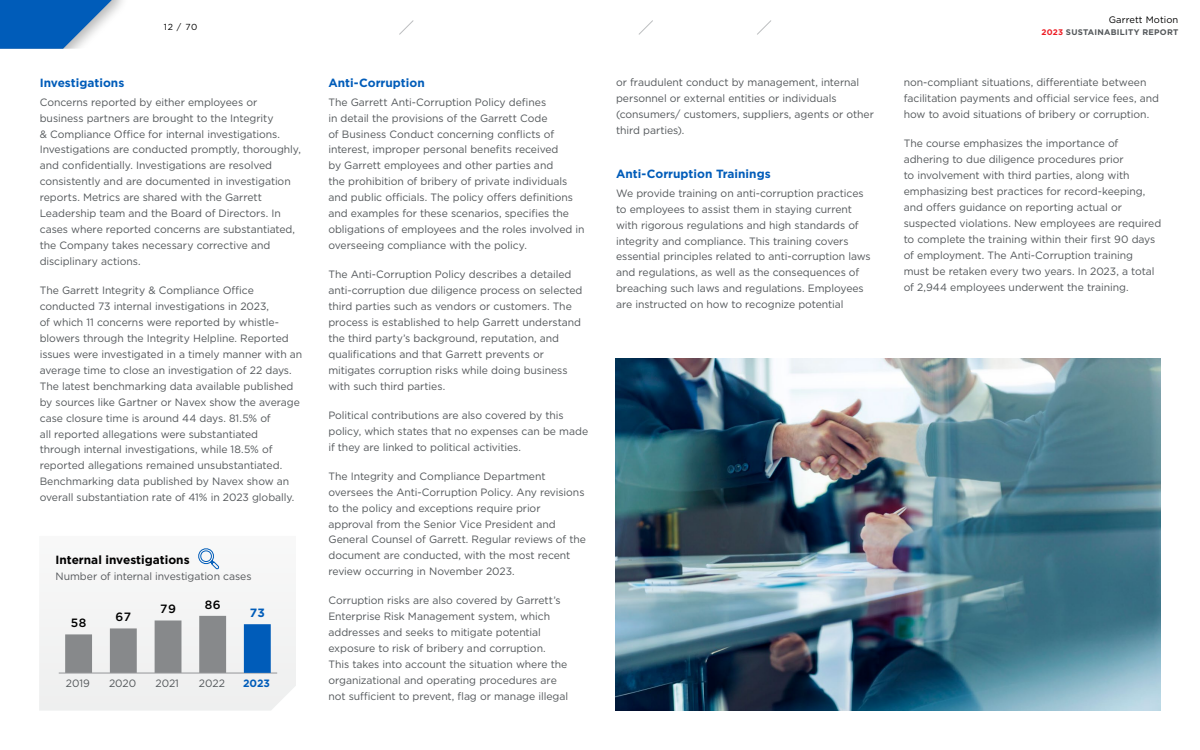
<style>
.page{position:relative;width:1200px;height:750px;background:#fff}
.page>*{position:absolute;margin:0;border:0;box-sizing:border-box;transform-origin:0 0}
.t1{font:500 12px "Gotham";letter-spacing:.045em;color:#000}
.t2{font:700 12px "Gotham";color:#005cb9}
.t3{font:700 11.88px "Gotham";color:#005cb9}
.t4{font:700 11.88px "Gotham";color:#000}
.t5{font:10.62px/15.9px "Gotham";letter-spacing:-.005em;color:#53575a}
.t6{font:700 10.62px "Gotham";color:#005cb9}
.t7{font:9.38px "Gotham";letter-spacing:.01em;color:#000}
.t8{font:8.75px "Gotham";color:#000}
.t9{font:700 8.12px "Gotham";letter-spacing:.03em;color:#53575a}
.s1{color:#ed1c24}
</style>
<div class="page">
<div style="left:39px;top:602px;width:257px;height:109px;background:#f1f2f2"></div>
<svg style="left:198px;top:548px;width:22px;height:22px"></svg>
<hr style="left:59px;top:673px;width:218px;height:1px;background:#939598">
<div style="left:199px;top:616px;width:27px;height:57px;background:#87898b"></div>
<div style="left:110px;top:628px;width:27px;height:45px;background:#87898b"></div>
<div style="left:155px;top:620px;width:26px;height:53px;background:#87898b"></div>
<div style="left:244px;top:624px;width:27px;height:49px;background:#005cb9"></div>
<div style="left:65px;top:634px;width:27px;height:39px;background:#87898b"></div>
<img style="left:616px;top:358px;width:545px;height:353px">
<svg style="left:0;top:0;width:112px;height:49px;background:#347bc3"></svg>
<svg style="left:757px;top:20px;width:14px;height:15px"></svg>
<svg style="left:399px;top:20px;width:15px;height:15px"></svg>
<svg style="left:638px;top:20px;width:15px;height:15px"></svg>
<p class="t8" style="left:164px;top:22px;width:35px">12 / 70</p>
<p class="t3" style="left:40px;top:75px;width:86px">Investigations</p>
<p class="t5" style="left:40px;top:94px;width:263px">Concerns reported by either employees or business partners are brought to the Integrity<br>&amp; Compliance Office for internal investigations.<br>Investigations are conducted promptly, thoroughly, and confidentially. Investigations are resolved consistently and are documented in investigation reports. Metrics are shared with the Garrett Leadership team and the Board of Directors. In cases where reported concerns are substantiated, the Company takes necessary corrective and disciplinary actions.</p>
<p class="t5" style="left:40px;top:282px;width:264px">The Garrett Integrity &amp; Compliance Office conducted 73 internal investigations in 2023,<br>of which 11 concerns were reported by whistle&shy;blowers through the Integrity Helpline. Reported issues were investigated in a timely manner with an average time to close an investigation of 22 days.<br>The latest benchmarking data available published by sources like Gartner or Navex show the average case closure time is around 44 days. 81.5% of<br>all reported allegations were substantiated<br>through internal investigations, while 18.5% of reported allegations remained unsubstantiated.<br>Benchmarking data published by Navex show an overall substantiation rate of 41% in 2023 globally.</p>
<p class="t4" style="left:55px;top:552px;width:136px">Internal investigations</p>
<p class="t5" style="left:55px;top:568px;width:198px">Number of internal investigation cases</p>
<p class="t1" style="left:71px;top:615px;width:17px">58</p>
<p class="t1" style="left:116px;top:609px;width:17px">67</p>
<p class="t1" style="left:205px;top:597px;width:18px">86</p>
<p class="t1" style="left:160px;top:601px;width:17px">79</p>
<p class="t2" style="left:250px;top:605px;width:17px">73</p>
<p class="t5" style="left:66px;top:675px;width:25px">2019</p>
<p class="t5" style="left:109px;top:675px;width:29px">2020</p>
<p class="t5" style="left:156px;top:675px;width:25px">2021</p>
<p class="t5" style="left:199px;top:675px;width:28px">2022</p>
<p class="t6" style="left:243px;top:676px;width:28px">2023</p>
<p class="t3" style="left:328px;top:75px;width:98px">Anti-Corruption</p>
<p class="t5" style="left:328px;top:94px;width:258px">The Garrett Anti-Corruption Policy defines<br>in detail the provisions of the Garrett Code<br>of Business Conduct concerning conflicts of interest, improper personal benefits received<br>by Garrett employees and other parties and<br>the prohibition of bribery of private individuals and public officials. The policy offers definitions and examples for these scenarios, specifies the obligations of employees and the roles involved in overseeing compliance with the policy.</p>
<p class="t5" style="left:328px;top:266px;width:256px">The Anti-Corruption Policy describes a detailed anti-corruption due diligence process on selected third parties such as vendors or customers. The process is established to help Garrett understand the third party’s background, reputation, and qualifications and that Garrett prevents or mitigates corruption risks while doing business with such third parties.</p>
<p class="t5" style="left:328px;top:407px;width:261px">Political contributions are also covered by this policy, which states that no expenses can be made if they are linked to political activities.</p>
<p class="t5" style="left:328px;top:468px;width:259px">The Integrity and Compliance Department oversees the Anti-Corruption Policy. Any revisions to the policy and exceptions require prior approval from the Senior Vice President and General Counsel of Garrett. Regular reviews of the document are conducted, with the most recent review occurring in November 2023.</p>
<p class="t5" style="left:328px;top:592px;width:241px">Corruption risks are also covered by Garrett’s Enterprise Risk Management system, which addresses and seeks to mitigate potential exposure to risk of bribery and corruption.<br>This takes into account the situation where the organizational and operating procedures are not sufficient to prevent, flag or manage illegal</p>
<p class="t5" style="left:616px;top:74px;width:259px">or fraudulent conduct by management, internal personnel or external entities or individuals (consumers/ customers, suppliers, agents or other third parties).</p>
<p class="t3" style="left:616px;top:166px;width:156px">Anti-Corruption Trainings</p>
<p class="t5" style="left:616px;top:185px;width:256px">We provide training on anti-corruption practices to employees to assist them in staying current with rigorous regulations and high standards of integrity and compliance. This training covers essential principles related to anti-corruption laws and regulations, as well as the consequences of breaching such laws and regulations. Employees are instructed on how to recognize potential</p>
<p class="t7" style="left:1109px;top:14px;width:71px">Garrett Motion</p>
<p class="t9" style="left:1042px;top:27px;width:138px"><span class="s1">2023</span> SUSTAINABILITY REPORT</p>
<p class="t5" style="left:904px;top:74px;width:257px">non-compliant situations, differentiate between facilitation payments and official service fees, and how to avoid situations of bribery or corruption.</p>
<p class="t5" style="left:904px;top:135px;width:259px">The course emphasizes the importance of adhering to due diligence procedures prior<br>to involvement with third parties, along with emphasizing best practices for record-keeping, and offers guidance on reporting actual or suspected violations. New employees are required to complete the training within their first 90 days of employment. The Anti-Corruption training must be retaken every two years. In 2023, a total of 2,944 employees underwent the training.</p>
</div>
